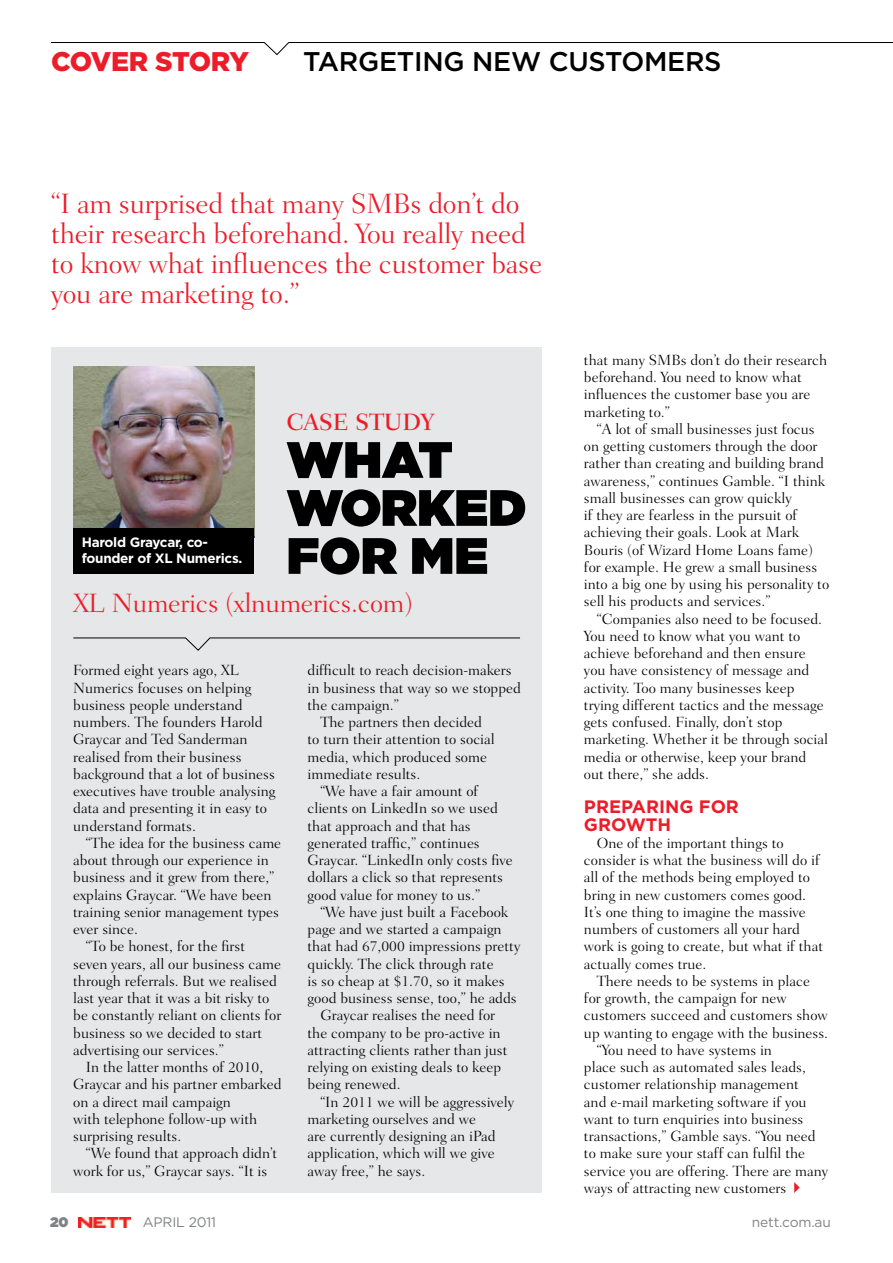
<style>
.page{position:relative;width:893px;height:1263px;background:#fff}
.page>*{position:absolute;margin:0;border:0;box-sizing:border-box;transform-origin:0 0}
.t1{font:900 51px/48px "Gotham";color:#000}
.t2{font:300 28.5px/30px "Fairfield LT Std";letter-spacing:-.01em;color:#ed1c29}
.t3{font:300 27px "Fairfield LT Std";letter-spacing:-.01em;color:#ed1c29}
.t4{font:500 27px "Gotham";letter-spacing:-.01em;color:#000}
.t5{font:900 27px "Gotham";letter-spacing:-.03em;color:#ed1c29}
.t6{font:500 24px "Fairfield LT Std";letter-spacing:-.01em;color:#ed1c29}
.t7{font:700 18px/17.2px "Gotham";color:#ed1c29}
.t8{font:300 15px/17.2px "Fairfield LT Std";color:#000}
.t9{font:13.8px "Gotham";letter-spacing:-.01em;color:#808285}
.t10{font:900 13.8px "Gotham";color:#808285}
.t11{font:700 13.5px/15.8px "Gotham";color:#fff}
</style>
<div class="page">
<svg style="left:794px;top:1182px;width:6px;height:11px"></svg>
<div style="left:51px;top:348px;width:490px;height:845px;background:#e6e7e8"></div>
<img style="left:73px;top:367px;width:181px;height:161px">
<svg style="left:73px;top:637px;width:447px;height:14px"></svg>
<div style="left:73px;top:528px;width:181px;height:46px;background:#000"></div>
<img style="left:79px;top:1217px;width:52px;height:10px">
<svg style="left:51px;top:42px;width:842px;height:14px"></svg>
<h3 class="t5" style="left:51px;top:43px;width:199px">COVER STORY</h3>
<h3 class="t4" style="left:303px;top:43px;width:420px">TARGETING NEW CUSTOMERS</h3>
<h2 class="t2" style="left:51px;top:189px;width:493px">“I am surprised that many SMBs don’t do their research beforehand. You really need to know what influences the customer base you are marketing to.”</h2>
<h3 class="t6" style="left:287px;top:408px;width:149px">CASE STUDY</h3>
<h1 class="t1" style="left:287px;top:435px;width:241px">WHAT<br>WORKED<br>FOR ME</h1>
<h3 class="t3" style="left:73px;top:588px;width:341px">XL Numerics (xlnumerics.com)</h3>
<p class="t11" style="left:82px;top:535px;width:162px">H arold Graycar, co&shy;founder of XL N umerics.</p>
<p class="t8" style="left:73px;top:662px;width:204px">Formed eight years ago, XL<br>Numerics focuses on helping business people understand numbers. The founders Harold<br>Graycar and Ted Sanderman realised from their business background that a lot of business executives have trouble analysing data and presenting it in easy to understand formats.</p>
<p class="t8" style="left:86px;top:834px;width:197px">“The idea for the business came</p>
<p class="t8" style="left:73px;top:852px;width:197px">about through our experience in</p>
<p class="t8" style="left:73px;top:869px;width:203px">business and it grew from there,”</p>
<p class="t8" style="left:73px;top:886px;width:200px">explains Graycar. “We have been</p>
<p class="t8" style="left:73px;top:903px;width:207px">training senior management types</p>
<p class="t8" style="left:73px;top:921px;width:66px">ever since.</p>
<p class="t8" style="left:86px;top:938px;width:161px">“To be honest, for the first</p>
<p class="t8" style="left:73px;top:955px;width:209px">seven years, all our business came</p>
<p class="t8" style="left:73px;top:972px;width:205px">through referrals. But we realised</p>
<p class="t8" style="left:73px;top:990px;width:198px">last year that it was a bit risky to</p>
<p class="t8" style="left:73px;top:1007px;width:210px">be constantly reliant on clients for</p>
<p class="t8" style="left:73px;top:1024px;width:190px">business so we decided to start</p>
<p class="t8" style="left:73px;top:1041px;width:152px">advertising our services.”</p>
<p class="t8" style="left:86px;top:1059px;width:179px">In the latter months of 2010,</p>
<p class="t8" style="left:73px;top:1076px;width:210px">Graycar and his partner embarked</p>
<p class="t8" style="left:73px;top:1093px;width:159px">on a direct mail campaign</p>
<p class="t8" style="left:73px;top:1110px;width:185px">with telephone follow-up with</p>
<p class="t8" style="left:73px;top:1128px;width:110px">surprising results.</p>
<p class="t8" style="left:86px;top:1145px;width:193px">“We found that approach didn’t</p>
<p class="t8" style="left:73px;top:1162px;width:196px">work for us,” Graycar says. “It is</p>
<p class="t8" style="left:308px;top:662px;width:206px">difficult to reach decision-makers</p>
<p class="t8" style="left:308px;top:679px;width:215px">in business that way so we stopped</p>
<p class="t8" style="left:308px;top:696px;width:93px">the campaign.”</p>
<p class="t8" style="left:320px;top:714px;width:163px">The partners then decided</p>
<p class="t8" style="left:308px;top:731px;width:189px">to turn their attention to social</p>
<p class="t8" style="left:308px;top:748px;width:181px">media, which produced some</p>
<p class="t8" style="left:308px;top:765px;width:114px">immediate results.</p>
<p class="t8" style="left:320px;top:783px;width:159px">“We have a fair amount of</p>
<p class="t8" style="left:308px;top:800px;width:192px">clients on LinkedIn so we used</p>
<p class="t8" style="left:308px;top:817px;width:165px">that approach and that has</p>
<p class="t8" style="left:308px;top:834px;width:174px">generated traffic,” continues</p>
<p class="t8" style="left:308px;top:852px;width:207px">Graycar. “LinkedIn only costs five</p>
<p class="t8" style="left:308px;top:869px;width:197px">dollars a click so that represents</p>
<p class="t8" style="left:308px;top:886px;width:174px">good value for money to us.”</p>
<p class="t8" style="left:320px;top:903px;width:189px">“We have just built a Facebook</p>
<p class="t8" style="left:308px;top:921px;width:196px">page and we started a campaign</p>
<p class="t8" style="left:308px;top:938px;width:214px">that had 67,000 impressions pretty</p>
<p class="t8" style="left:308px;top:955px;width:188px">quickly. The click through rate</p>
<p class="t8" style="left:308px;top:972px;width:198px">is so cheap at $1.70, so it makes</p>
<p class="t8" style="left:308px;top:990px;width:211px">good business sense, too,” he adds</p>
<p class="t8" style="left:320px;top:1007px;width:176px">Graycar realises the need for</p>
<p class="t8" style="left:308px;top:1024px;width:195px">the company to be pro-active in</p>
<p class="t8" style="left:308px;top:1041px;width:201px">attracting clients rather than just</p>
<p class="t8" style="left:308px;top:1059px;width:195px">relying on existing deals to keep</p>
<p class="t8" style="left:308px;top:1076px;width:95px">being renewed.</p>
<p class="t8" style="left:320px;top:1093px;width:195px">“In 2011 we will be aggressively</p>
<p class="t8" style="left:308px;top:1110px;width:170px">marketing ourselves and we</p>
<p class="t8" style="left:308px;top:1128px;width:190px">are currently designing an iPad</p>
<p class="t8" style="left:308px;top:1145px;width:189px">application, which will we give</p>
<p class="t8" style="left:308px;top:1162px;width:119px">away free,” he says.</p>
<p class="t8" style="left:584px;top:351px;width:245px">that many SMBs don’t do their research beforehand. You need to know what influences the customer base you are marketing to.”</p>
<p class="t8" style="left:584px;top:420px;width:247px;text-indent:13px">“A lot of small businesses just focus on getting customers through the door rather than creating and building brand awareness,” continues Gamble. “I think small businesses can grow quickly<br>if they are fearless in the pursuit of achieving their goals. Look at Mark Bouris (of Wizard Home Loans fame) for example. He grew a small business into a big one by using his personality to sell his products and services.”</p>
<p class="t8" style="left:584px;top:610px;width:246px;text-indent:13px">“Companies also need to be focused.<br>You need to know what you want to achieve beforehand and then ensure you have consistency of message and activity. Too many businesses keep trying different tactics and the message gets confused. Finally, don’t stop marketing. Whether it be through social media or otherwise, keep your brand out there,” she adds.</p>
<p class="t7" style="left:584px;top:798px;width:156px">Preparing for growt h</p>
<p class="t8" style="left:584px;top:834px;width:241px;text-indent:13px">One of the important things to consider is what the business will do if all of the methods being employed to bring in new customers comes good.<br>It’s one thing to imagine the massive numbers of customers all your hard work is going to create, but what if that actually comes true.</p>
<p class="t8" style="left:597px;top:972px;width:215px">There needs to be systems in place</p>
<p class="t8" style="left:584px;top:990px;width:204px">for growth, the campaign for new</p>
<p class="t8" style="left:584px;top:1007px;width:245px">customers succeed and customers show</p>
<p class="t8" style="left:584px;top:1024px;width:246px">up wanting to engage with the business.</p>
<p class="t8" style="left:597px;top:1041px;width:177px">“You need to have systems in</p>
<p class="t8" style="left:584px;top:1059px;width:223px">place such as automated sales leads,</p>
<p class="t8" style="left:584px;top:1076px;width:216px">customer relationship management</p>
<p class="t8" style="left:584px;top:1093px;width:224px">and e-mail marketing software if you</p>
<p class="t8" style="left:584px;top:1110px;width:221px">want to turn enquiries into business</p>
<p class="t8" style="left:584px;top:1128px;width:233px">transactions,” Gamble says. “You need</p>
<p class="t8" style="left:584px;top:1145px;width:223px">to make sure your staff can fulfil the</p>
<p class="t8" style="left:584px;top:1162px;width:246px">service you are offering. There are many</p>
<p class="t8" style="left:584px;top:1179px;width:204px">ways of attracting new customers</p>
<p class="t10" style="left:50px;top:1212px;width:20px">20</p>
<p class="t9" style="left:143px;top:1213px;width:75px">april 2011</p>
<p class="t9" style="left:752px;top:1213px;width:81px">nett.com.au</p>
</div>
